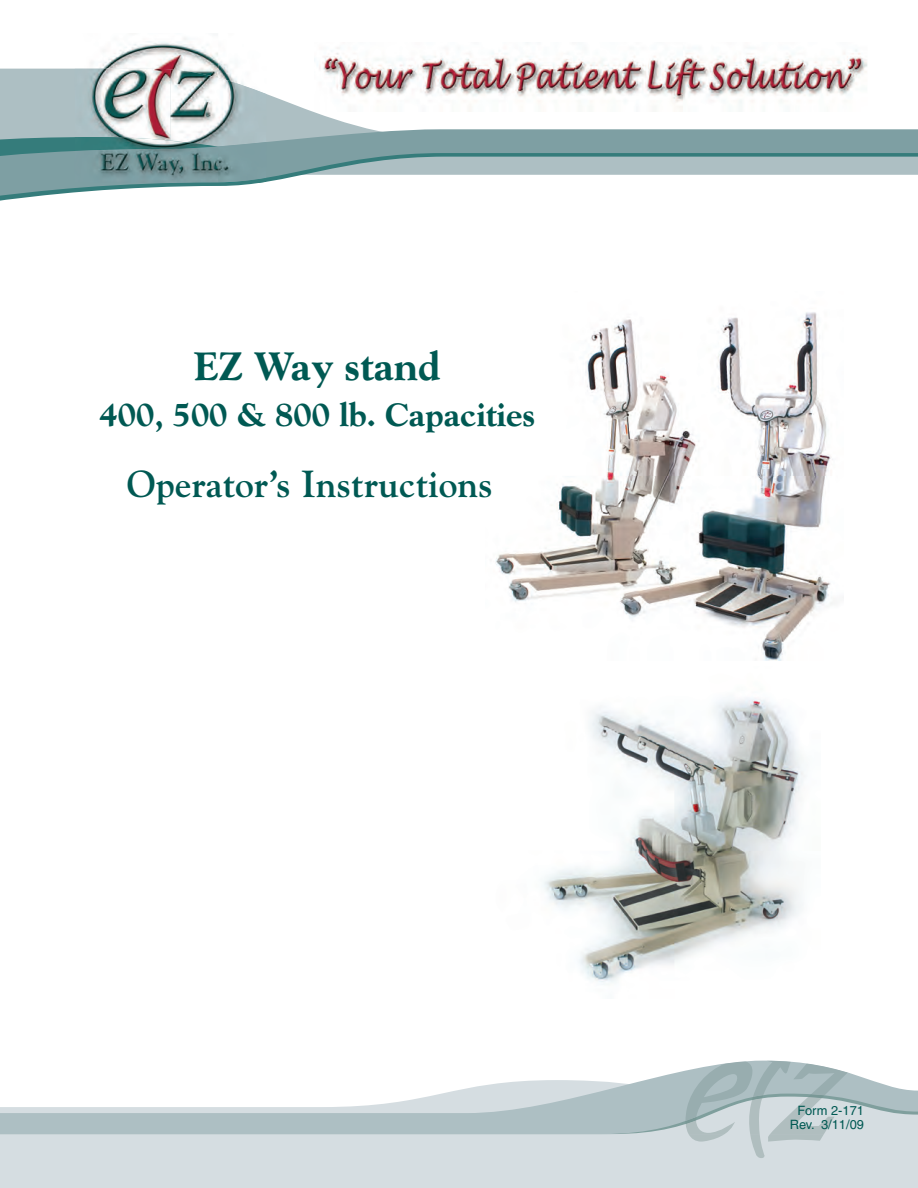
<style>
.page{position:relative;width:918px;height:1188px;background:#fff}
.page>*{position:absolute;margin:0;border:0;box-sizing:border-box;transform-origin:0 0}
.t1{font:800 40.2px "Goudy";color:#005953}
.t2{font:700 37.5px "Goudy";color:#005953}
.t3{font:800 33px "Goudy";color:#005953}
.t4{font:12.9px/13.5px "Helvetica";color:#005953;text-align:right}
</style>
<div class="page">
<svg style="left:0;top:69px;width:470px;height:60px;fill:#adbfc3"></svg>
<svg style="left:0;top:129px;width:918px;height:72px"></svg>
<div style="left:0;top:1134px;width:918px;height:54px;background:#d5dde1"></div>
<svg style="left:0;top:1070px;width:918px;height:64px"></svg>
<svg style="left:685px;top:1061px;width:163px;height:97px"></svg>
<img style="left:314px;top:48px;width:553px;height:63px">
<img style="left:75px;top:38px;width:143px;height:31px">
<img style="left:218px;top:61px;width:10px;height:8px">
<img style="left:75px;top:69px;width:95px;height:68px">
<img style="left:170px;top:69px;width:96px;height:73px">
<img style="left:75px;top:137px;width:144px;height:9px">
<img style="left:218px;top:182px;width:48px;height:1px">
<img style="left:75px;top:146px;width:143px;height:37px">
<img style="left:218px;top:142px;width:48px;height:40px">
<img style="left:495px;top:312px;width:338px;height:349px">
<img style="left:542px;top:698px;width:263px;height:287px">
<p class="t1" style="left:194px;top:343px;width:248px">EZ Way stand</p>
<p class="t3" style="left:99px;top:396px;width:437px">400, 500 &amp; 800 lb. Capacities</p>
<p class="t2" style="left:127px;top:462px;width:367px">Operator’s Instructions</p>
<p class="t4" style="left:790px;top:1104px;width:76px">Form 2-171<br>Rev. 3/11/09</p>
</div>
